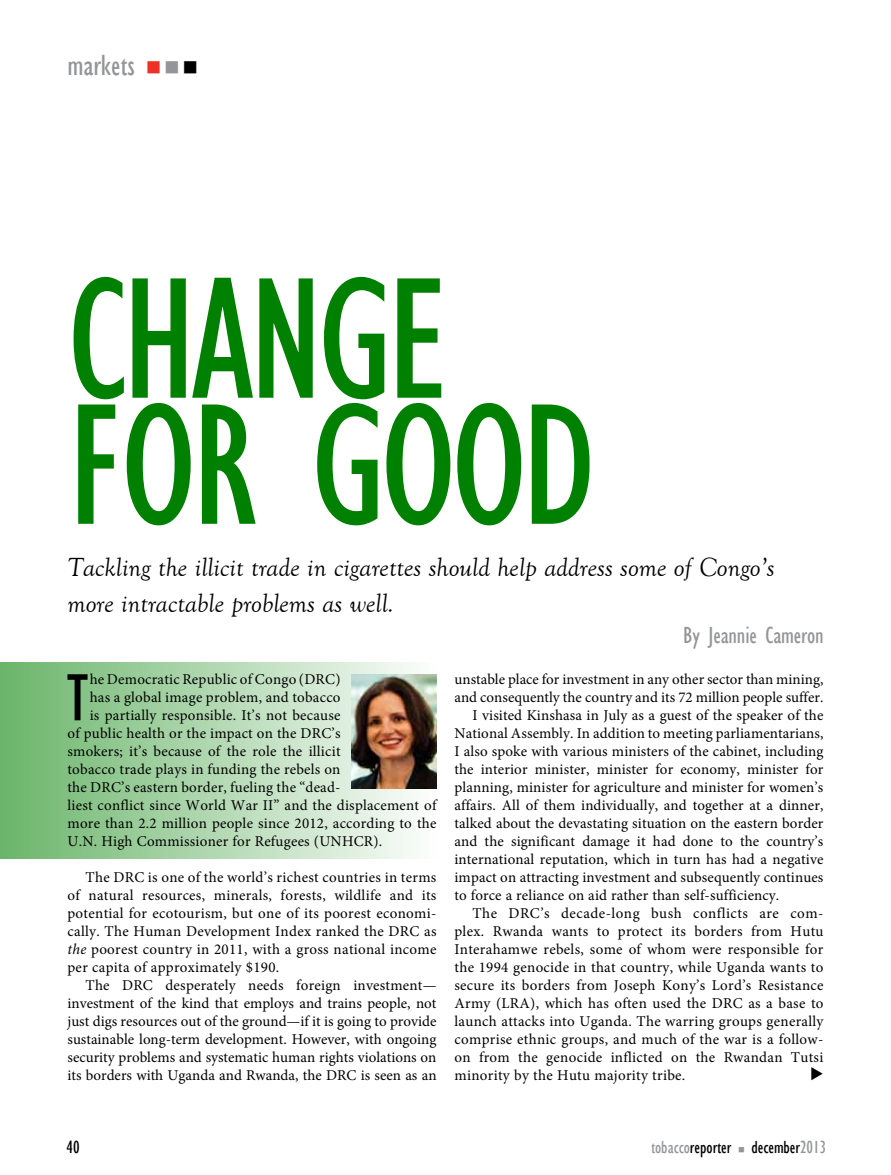
<style>
.page{position:relative;width:891px;height:1175px;background:#fff}
.page>*{position:absolute;margin:0;border:0;box-sizing:border-box;transform-origin:0 0}
.t1{font:condensed 178.5px/126px "Gill Sans";letter-spacing:-.03em;color:#008000}
.t2{font:condensed 68.85px "Gill Sans";color:#000}
.t3{font:condensed 30px "Gill Sans";color:#939598}
.t4{font:italic 27px/36px "Goudy Old Style T";color:#000}
.t5{font:condensed 24px "Gill Sans";letter-spacing:-.005em;color:#939598}
.t6{font:condensed 18px "Gill Sans";color:#000}
.t7{font:15px/18px "Minion Pro";letter-spacing:.015em;color:#000;text-align:justify}
.t8{font:15px "Minion Pro";letter-spacing:.035em;color:#000}
.s1{color:#ee3124}
.s2{color:#000}
.s3{font-style:italic}
.s4{color:#939598}
</style>
<div class="page">
<div style="left:0;top:662px;width:436px;height:197px;background:linear-gradient(to right,#6bb66b,#fafaf9)"></div>
<img style="left:351px;top:674px;width:85px;height:114px">
<h3 class="t3" style="left:68px;top:47px;width:132px">markets <span class="s1">■</span>■<span class="s2">■</span></h3>
<h1 class="t1" style="left:68px;top:277px;width:530px">CHANGE<br>FOR GOOD</h1>
<h3 class="t4" style="left:68px;top:550px;width:709px">Tackling the illicit trade in cigarettes should help address some of Congo’s more intractable problems as well.</h3>
<h3 class="t5" style="left:683px;top:621px;width:142px">By Jeannie Cameron</h3>
<h2 class="t2" style="left:67px;top:657px;width:23px">T</h2>
<p class="t7" style="left:90px;top:670px;width:252px">he Democratic Republic of Congo (DRC)</p>
<p class="t7" style="left:455px;top:670px;width:371px">unstable place for investment in any other sector than mining,</p>
<p class="t7" style="left:455px;top:688px;width:370px">and consequently the country and its 72 million people suffer.</p>
<p class="t7" style="left:473px;top:706px;width:352px">I visited Kinshasa in July as a guest of the speaker of the</p>
<p class="t7" style="left:455px;top:724px;width:371px">National Assembly. In addition to meeting parliamentarians,</p>
<p class="t7" style="left:455px;top:742px;width:371px">I also spoke with various ministers of the cabinet, including</p>
<p class="t7" style="left:455px;top:760px;width:371px">the interior minister, minister for economy, minister for</p>
<p class="t7" style="left:455px;top:778px;width:370px">planning, minister for agriculture and minister for women’s</p>
<p class="t7" style="left:455px;top:796px;width:370px">affairs. All of them individually, and together at a dinner,</p>
<p class="t7" style="left:455px;top:814px;width:371px">talked about the devastating situation on the eastern border</p>
<p class="t7" style="left:455px;top:832px;width:370px">and the significant damage it had done to the country’s</p>
<p class="t7" style="left:455px;top:850px;width:370px">international reputation, which in turn has had a negative</p>
<p class="t7" style="left:455px;top:868px;width:370px">impact on attracting investment and subsequently continues</p>
<p class="t7" style="left:455px;top:886px;width:326px">to force a reliance on aid rather than self-sufficiency.</p>
<p class="t8" style="left:473px;top:903px;width:353px">The DRC’s decade-long bush conflicts are com-</p>
<p class="t7" style="left:455px;top:922px;width:371px">plex. Rwanda wants to protect its borders from Hutu</p>
<p class="t7" style="left:455px;top:940px;width:370px">Interahamwe rebels, some of whom were responsible for</p>
<p class="t7" style="left:455px;top:958px;width:370px">the 1994 genocide in that country, while Uganda wants to</p>
<p class="t7" style="left:455px;top:976px;width:371px">secure its borders from Joseph Kony’s Lord’s Resistance</p>
<p class="t7" style="left:455px;top:994px;width:371px">Army (LRA), which has often used the DRC as a base to</p>
<p class="t7" style="left:455px;top:1012px;width:371px">launch attacks into Uganda. The warring groups generally</p>
<p class="t7" style="left:455px;top:1030px;width:371px">comprise ethnic groups, and much of the war is a follow-</p>
<p class="t7" style="left:455px;top:1048px;width:370px">on from the genocide inflicted on the Rwandan Tutsi</p>
<p class="t7" style="left:455px;top:1066px;width:232px">minority by the Hutu majority tribe.</p>
<p class="t7" style="left:90px;top:688px;width:252px">has a global image problem, and tobacco</p>
<p class="t7" style="left:90px;top:706px;width:252px">is partially responsible. It’s not because</p>
<p class="t7" style="left:68px;top:724px;width:275px">of public health or the impact on the DRC’s</p>
<p class="t7" style="left:68px;top:742px;width:275px">smokers; it’s because of the role the illicit</p>
<p class="t7" style="left:68px;top:760px;width:275px">tobacco trade plays in funding the rebels on</p>
<p class="t7" style="left:68px;top:778px;width:275px">the DRC’s eastern border, fueling the “dead-</p>
<p class="t7" style="left:68px;top:796px;width:370px">liest conflict since World War II” and the displacement of</p>
<p class="t7" style="left:68px;top:814px;width:370px">more than 2.2 million people since 2012, according to the</p>
<p class="t7" style="left:68px;top:832px;width:316px">U.N. High Commissioner for Refugees (UNHCR).</p>
<p class="t7" style="left:68px;top:868px;width:371px;text-indent:18px">The DRC is one of the world’s richest countries in terms of natural resources, minerals, forests, wildlife and its potential for ecotourism, but one of its poorest economi&shy;cally. The Human Development Index ranked the DRC as <span class="s3">the</span> poorest country in 2011, with a gross national income per capita of approximately $190.</p>
<p class="t7" style="left:68px;top:976px;width:371px;text-indent:18px">The DRC desperately needs foreign investment— investment of the kind that employs and trains people, not just digs resources out of the ground—if it is going to provide sustainable long-term development. However, with ongoing security problems and systematic human rights violations on its borders with Uganda and Rwanda, the DRC is seen as an</p>
<p class="t6" style="left:66px;top:1136px;width:15px">40</p>
<p class="t6" style="left:651px;top:1136px;width:177px"><span class="s4">tobacco</span>reporter <span class="s4">■</span> december<span class="s4">2013</span></p>
</div>
